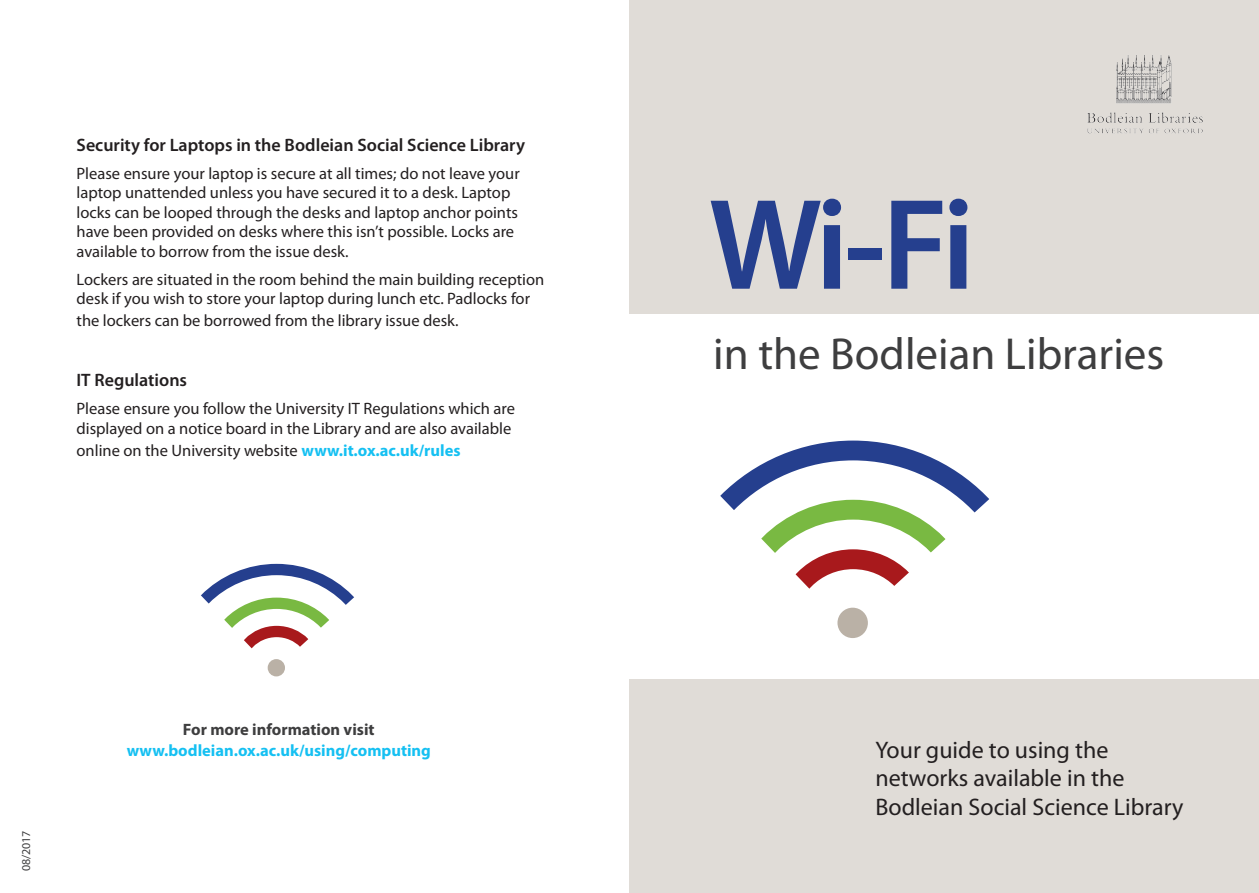
<style>
.page{position:relative;width:1259px;height:893px;background:#fff}
.page>*{position:absolute;margin:0;border:0;box-sizing:border-box;transform-origin:0 0}
.t1{font:600 130.5px "Myriad Pro";color:#253f8e}
.t2{font:45px "Myriad Pro";color:#3e3e3f}
.t3{font:24px/28.5px "Myriad Pro";color:#231f20}
.t4{font:600 18px "Myriad Pro";color:#231f20}
.t5{font:16.5px/19.5px "Myriad Pro";color:#231f20}
.t6{font:700 16.5px "Myriad Pro";color:#15c0f2}
.t7{font:700 16.5px "Myriad Pro";color:#3e3e3f}
.t8{font:12px "Myriad Pro";color:#3e3e3f}
.s1{font-weight:700;color:#15c0f2}
</style>
<div class="page">
<svg style="left:720px;top:452px;width:269px;height:186px"></svg>
<svg style="left:201px;top:570px;width:153px;height:107px"></svg>
<div style="left:629px;top:679px;width:630px;height:214px;background:#e0dcd7"></div>
<div style="left:629px;top:0;width:630px;height:313px;background:#e0dcd7"></div>
<img style="left:1087px;top:55px;width:116px;height:79px">
<p class="t4" style="left:77px;top:135px;width:450px">Security for Laptops in the Bodleian Social Science Library</p>
<p class="t5" style="left:77px;top:164px;width:445px">Please ensure your laptop is secure at all times; do not leave your laptop unattended unless you have secured it to a desk. Laptop locks can be looped through the desks and laptop anchor points have been provided on desks where this isn’t possible. Locks are available to borrow from the issue desk.</p>
<p class="t5" style="left:77px;top:270px;width:469px">Lockers are situated in the room behind the main building reception desk if you wish to store your laptop during lunch etc. Padlocks for</p>
<p class="t5" style="left:77px;top:311px;width:383px">the lockers can be borrowed from the library issue desk.</p>
<p class="t4" style="left:77px;top:370px;width:112px">IT Regulations</p>
<p class="t5" style="left:77px;top:399px;width:440px">Please ensure you follow the University IT Regulations which are displayed on a notice board in the Library and are also available</p>
<p class="t5" style="left:77px;top:441px;width:385px">online on the University website <span class="s1">www.it.ox.ac.uk/rules</span></p>
<p class="t8" style="left:20px;top:871px;width:43px;rotate:-90deg">08/2017</p>
<p class="t7" style="left:183px;top:721px;width:193px">For more information visit</p>
<p class="t6" style="left:127px;top:742px;width:306px">www.bodleian.ox.ac.uk/using/computing</p>
<p class="t1" style="left:708px;top:173px;width:268px">Wi-Fi</p>
<p class="t2" style="left:713px;top:329px;width:452px">in the Bodleian Libraries</p>
<p class="t3" style="left:875px;top:736px;width:309px">Your guide to using the networks available in the<br>Bodleian Social Science Library</p>
</div>
